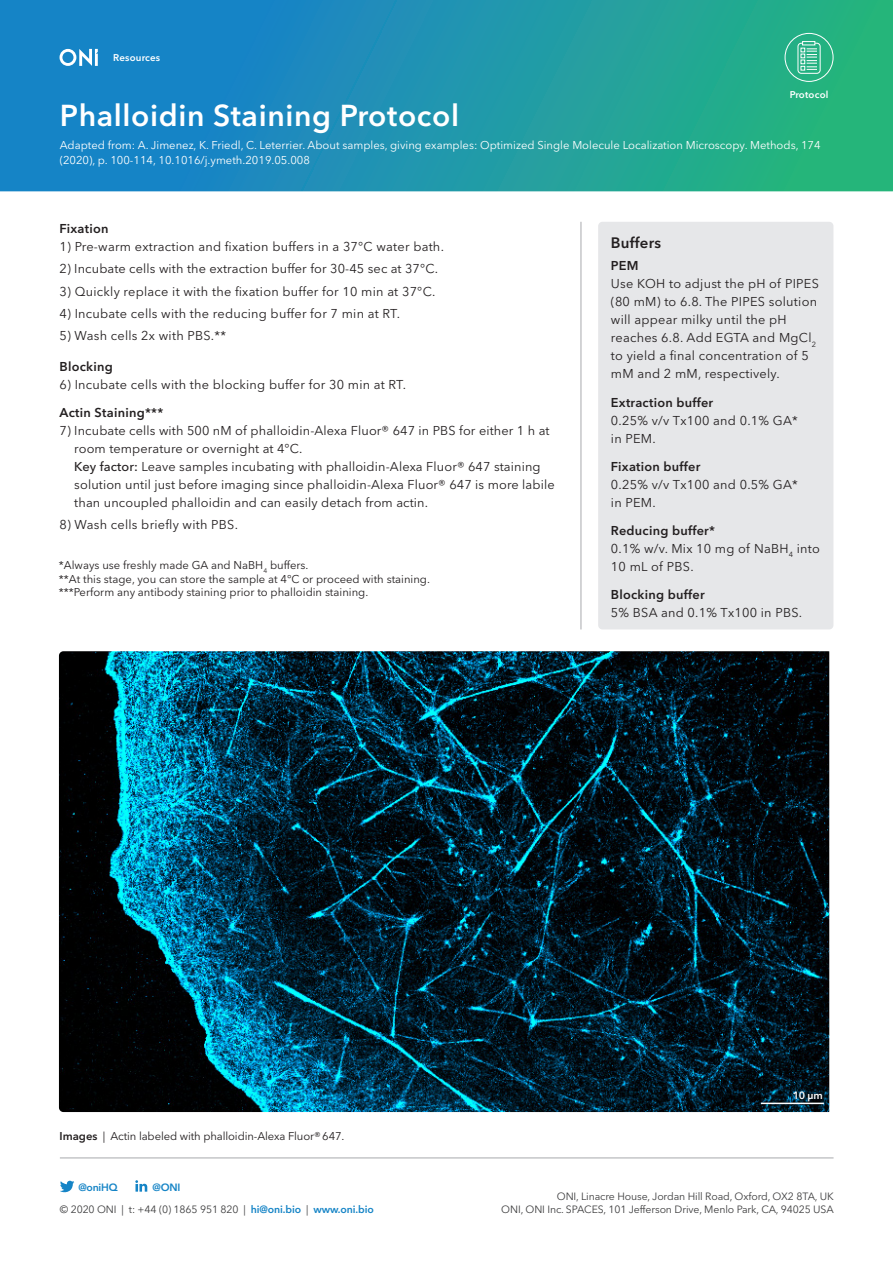
<style>
.page{position:relative;width:893px;height:1263px;background:#fff}
.page>*{position:absolute;margin:0;border:0;box-sizing:border-box;transform-origin:0 0}
.t1{font:600 30px "Avenir Next LT Pro";letter-spacing:.02em;color:#fff}
.t2{font:600 15px "Avenir Next LT Pro";letter-spacing:.02em;color:#231f20}
.t3{font:12.75px/18px "Avenir Next LT Pro";letter-spacing:.015em;color:#231f20}
.t4{font:600 12.75px "Avenir Next LT Pro";letter-spacing:.02em;color:#231f20}
.t5{font:11.25px "Avenir Next LT Pro";color:#231f20}
.t6{font:11.25px/15px "Avenir Next LT Pro";color:#fff}
.t7{font:10.5px "Avenir Next LT Pro";letter-spacing:-.01em;color:#3e3e3f}
.t8{font:600 10.5px "Avenir Next LT Pro";letter-spacing:-.025em;color:#1584c6}
.t9{font:600 10.5px "Avenir Next LT Pro";color:#fff}
.t10{font:600 9.75px "Avenir Next LT Pro";letter-spacing:.02em;color:#fff}
.s1{font-weight:500}
.s2{font-weight:600}
.s3{font-weight:600;color:#1584c6}
</style>
<div class="page">
<svg style="left:60px;top:1181px;width:14px;height:12px"></svg>
<svg style="left:135px;top:1180px;width:12px;height:11px"></svg>
<hr style="left:60px;top:1158px;width:773px;height:1px;background:#a8a9ad">
<img style="left:59px;top:651px;width:770px;height:461px">
<svg style="left:0;top:0;width:893px;height:191px;background:#1e97a9"></svg>
<div style="left:785px;top:33px;width:48px;height:49px;border:1px solid #fff;border-radius:50%"></div>
<svg style="left:60px;top:49px;width:38px;height:17px"></svg>
<div style="left:598px;top:222px;width:235px;height:407px;background:#e6e7e9;border-radius:4px"></div>
<hr style="left:581px;top:222px;width:1px;height:407px;background:#a8a9ad">
<svg style="left:797px;top:42px;width:24px;height:32px"></svg>
<div style="left:802px;top:41px;width:13px;height:4px;border:1px solid #fff"></div>
<hr style="left:761px;top:1102px;width:63px;height:2px;background:#fff">
<p class="t10" style="left:113px;top:52px;width:49px">Resources</p>
<p class="t1" style="left:60px;top:97px;width:401px">Phalloidin Staining Protocol</p>
<p class="t10" style="left:790px;top:89px;width:40px">Protocol</p>
<p class="t6" style="left:60px;top:137px;width:762px">Adapted from: A. Jimenez, K. Friedl, C. Leterrier. About samples, giving examples: Optimized Single Molecule Localization Microscopy. Methods, 174 (2020), p. 100-114, 10.1016/j.ymeth.2019.05.008</p>
<p class="t4" style="left:60px;top:221px;width:50px">Fixation</p>
<p class="t3" style="left:60px;top:238px;width:386px">1) Pre-warm extraction and fixation buffers in a 37°C water bath.</p>
<p class="t3" style="left:60px;top:260px;width:380px">2) Incubate cells with the extraction buffer for 30-45 sec at 37°C.</p>
<p class="t3" style="left:60px;top:282px;width:377px">3) Quickly replace it with the fixation buffer for 10 min at 37°C.</p>
<p class="t3" style="left:60px;top:304px;width:342px">4) Incubate cells with the reducing buffer for 7 min at RT.</p>
<p class="t3" style="left:60px;top:327px;width:168px">5) Wash cells 2x with PBS.**</p>
<p class="t4" style="left:60px;top:359px;width:55px">Blocking</p>
<p class="t3" style="left:60px;top:375px;width:348px">6) Incubate cells with the blocking buffer for 30 min at RT.</p>
<p class="t4" style="left:60px;top:405px;width:105px">Actin Staining***</p>
<p class="t3" style="left:74px;top:422px;width:482px;text-indent:-15px">7) Incubate cells with 500 nM of phalloidin-Alexa Fluor® 647 in PBS for either 1 h at room temperature or overnight at 4°C.<br><span class="s1">Key factor:</span> Leave samples incubating with phalloidin-Alexa Fluor® 647 staining solution until just before imaging since phalloidin-Alexa Fluor® 647 is more labile than uncoupled phalloidin and can easily detach from actin.</p>
<p class="t3" style="left:60px;top:516px;width:180px">8) Wash cells briefly with PBS.</p>
<p class="t5" style="left:59px;top:558px;width:251px">*Always use freshly made GA and NaBH<sub>4</sub> buffers.</p>
<p class="t5" style="left:59px;top:572px;width:372px">**At this stage, you can store the sample at 4°C or proceed with staining.</p>
<p class="t5" style="left:59px;top:585px;width:311px">***Perform any antibody staining prior to phalloidin staining.</p>
<p class="t2" style="left:611px;top:234px;width:52px">Buffers</p>
<p class="t3" style="left:611px;top:257px;width:209px"><span class="s2">PEM<br></span>Use KOH to adjust the pH of PIPES (80 mM) to 6.8. The PIPES solution will appear milky until the pH reaches 6.8. Add EGTA and MgCl<sub>2 </sub>to yield a final concentration of 5 mM and 2 mM, respectively.</p>
<p class="t3" style="left:611px;top:393px;width:189px"><span class="s2">Extraction buffer<br></span>0.25% v/v Tx100 and 0.1% GA* in PEM.</p>
<p class="t3" style="left:611px;top:457px;width:189px"><span class="s2">Fixation buffer<br></span>0.25% v/v Tx100 and 0.5% GA* in PEM.</p>
<p class="t3" style="left:611px;top:521px;width:211px"><span class="s2">Reducing buffer*<br></span>0.1% w/v. Mix 10 mg of NaBH<sub>4</sub> into<br>10 mL of PBS.</p>
<p class="t3" style="left:611px;top:585px;width:193px"><span class="s2">Blocking buffer<br></span>5% BSA and 0.1% Tx100 in PBS.</p>
<p class="t5" style="left:60px;top:1129px;width:286px"><span class="s2">Images</span> | Actin labeled with phalloidin-Alexa Fluor®647.</p>
<p class="t9" style="left:793px;top:1089px;width:31px">10 µm</p>
<p class="t8" style="left:78px;top:1181px;width:41px">@oniHQ</p>
<p class="t8" style="left:152px;top:1181px;width:30px">@ONI</p>
<p class="t7" style="left:557px;top:1190px;width:278px">ONI, Linacre House, Jordan Hill Road, Oxford, OX2 8TA, UK</p>
<p class="t7" style="left:60px;top:1202px;width:316px">© 2020 ONI | t: +44 (0) 1865 951 820 | <span class="s3">hi@oni.bio</span> | <span class="s3">www.oni.bio</span></p>
<p class="t7" style="left:501px;top:1202px;width:334px">ONI, ONI Inc. SPACES, 101 Jefferson Drive, Menlo Park, CA, 94025 USA</p>
</div>
